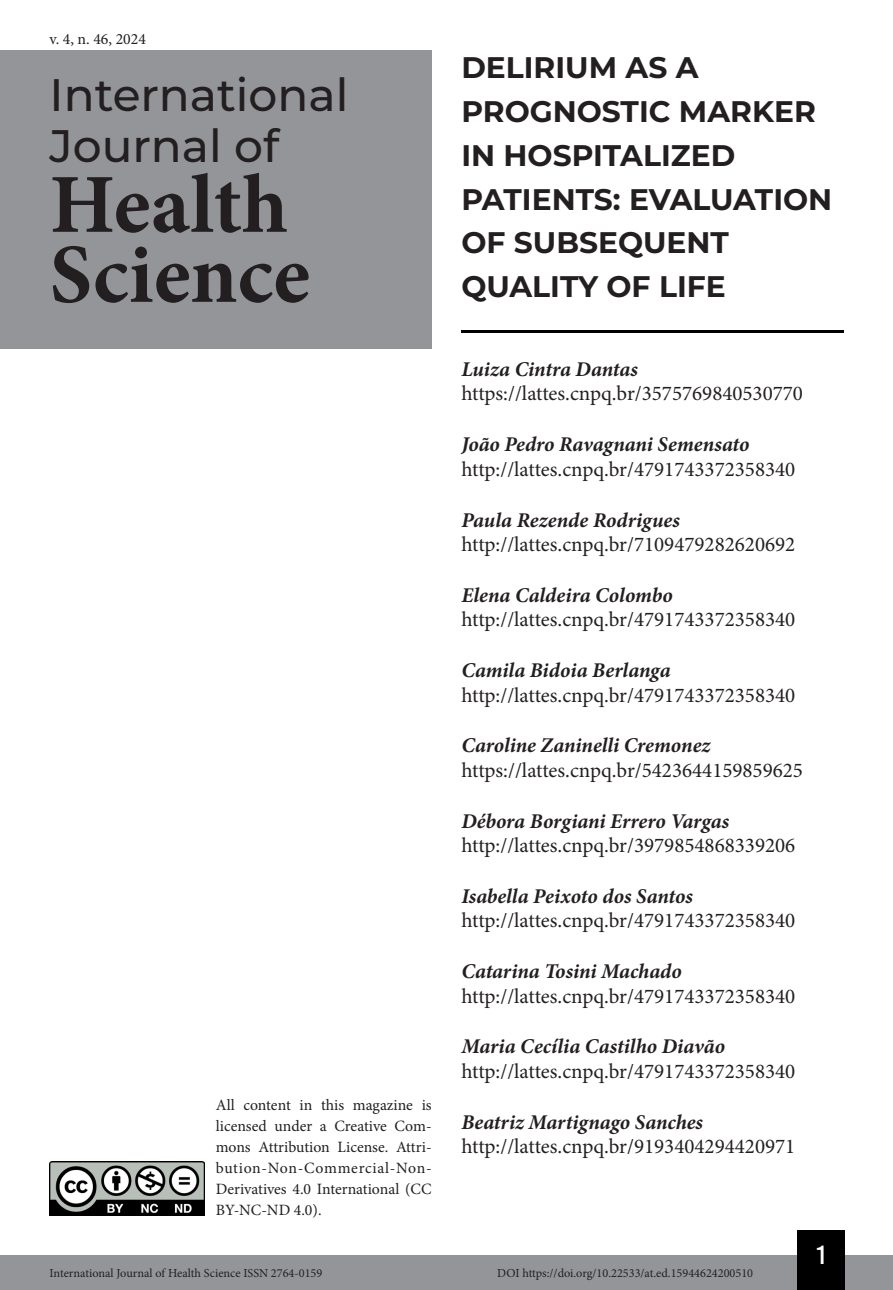
<style>
.page{position:relative;width:893px;height:1290px;background:#fff}
.page>*{position:absolute;margin:0;border:0;box-sizing:border-box;transform-origin:0 0}
.t1{font:700 84px/70px "Minion Pro";color:#231f20}
.t2{font:500 45.5px/50.8px "Montserrat";color:#231f20}
.Título_Artigo{font:700 29.75px/43.8px "Montserrat";color:#231f20}
.t3{font:26.25px "Bebas Kai";color:#fff}
.Infos_autor{font:21px "Minion Pro";color:#231f20}
.Autor{font:italic 700 21px "Minion Pro";letter-spacing:-.005em;color:#231f20}
.t4{font:15.75px/21px "Minion Pro";color:#231f20;text-align:justify}
.t5{font:12.25px "Minion Pro";color:#231f20}
</style>
<div class="page">
<div style="left:0;top:1255px;width:893px;height:35px;background:#939598"></div>
<div style="left:797px;top:1230px;width:48px;height:60px;background:#000"></div>
<img style="left:50px;top:1161px;width:154px;height:54px">
<div style="left:0;top:50px;width:432px;height:298px;background:#939598"></div>
<hr style="left:461px;top:330px;width:382px;height:3px;background:#000">
<p class="t4" style="left:50px;top:28px;width:98px">v. 4, n. 46, 2024</p>
<h2 class="t2" style="left:50px;top:68px;width:300px">International<br>Journal of</h2>
<h1 class="t1" style="left:50px;top:169px;width:262px">Health<br>Science</h1>
<p class="t4" style="left:216px;top:1095px;width:217px">All content in this magazine is licensed under a Creative Com&shy;mons Attribution License. Attri&shy;bution-Non-Commercial-Non-Derivatives 4.0 International (CC BY-NC-ND 4.0).</p>
<p class="Título_Artigo" style="left:461px;top:44px;width:372px">DELIRIUM AS A<br>PROGNOSTIC MARKER<br>IN HOSPITALIZED<br>PATIENTS: EVALUATION<br>OF SUBSEQUENT<br>QUALITY OF LIFE</p>
<p class="Autor" style="left:461px;top:354px;width:178px">Luiza Cintra Dantas</p>
<p class="Infos_autor" style="left:461px;top:380px;width:343px">https://lattes.cnpq.br/3575769840530770</p>
<p class="Autor" style="left:461px;top:429px;width:290px">João Pedro Ravagnani Semensato</p>
<p class="Infos_autor" style="left:461px;top:455px;width:335px">http://lattes.cnpq.br/4791743372358340</p>
<p class="Autor" style="left:461px;top:505px;width:220px">Paula Rezende Rodrigues</p>
<p class="Infos_autor" style="left:461px;top:530px;width:335px">http://lattes.cnpq.br/7109479282620692</p>
<p class="Autor" style="left:461px;top:580px;width:213px">Elena Caldeira Colombo</p>
<p class="Infos_autor" style="left:461px;top:605px;width:335px">http://lattes.cnpq.br/4791743372358340</p>
<p class="Autor" style="left:461px;top:655px;width:211px">Camila Bidoia Berlanga</p>
<p class="Infos_autor" style="left:461px;top:681px;width:335px">http://lattes.cnpq.br/4791743372358340</p>
<p class="Autor" style="left:461px;top:730px;width:250px">Caroline Zaninelli Cremonez</p>
<p class="Infos_autor" style="left:461px;top:756px;width:343px">https://lattes.cnpq.br/5423644159859625</p>
<p class="Autor" style="left:461px;top:806px;width:269px">Débora Borgiani Errero Vargas</p>
<p class="Infos_autor" style="left:461px;top:831px;width:335px">http://lattes.cnpq.br/3979854868339206</p>
<p class="Autor" style="left:461px;top:881px;width:233px">Isabella Peixoto dos Santos</p>
<p class="Infos_autor" style="left:461px;top:906px;width:335px">http://lattes.cnpq.br/4791743372358340</p>
<p class="Autor" style="left:461px;top:956px;width:222px">Catarina Tosini Machado</p>
<p class="Infos_autor" style="left:461px;top:982px;width:335px">http://lattes.cnpq.br/4791743372358340</p>
<p class="Autor" style="left:461px;top:1031px;width:265px">Maria Cecília Castilho Diavão</p>
<p class="Infos_autor" style="left:461px;top:1057px;width:335px">http://lattes.cnpq.br/4791743372358340</p>
<p class="Autor" style="left:461px;top:1107px;width:243px">Beatriz Martignago Sanches</p>
<p class="Infos_autor" style="left:461px;top:1132px;width:335px">http://lattes.cnpq.br/9193404294420971</p>
<p class="t3" style="left:817px;top:1241px;width:10px">1</p>
<p class="t5" style="left:50px;top:1265px;width:274px">International Journal of Health Science ISSN 2764-0159</p>
<p class="t5" style="left:497px;top:1265px;width:257px">DOI https://doi.org/10.22533/at.ed.15944624200510</p>
</div>
